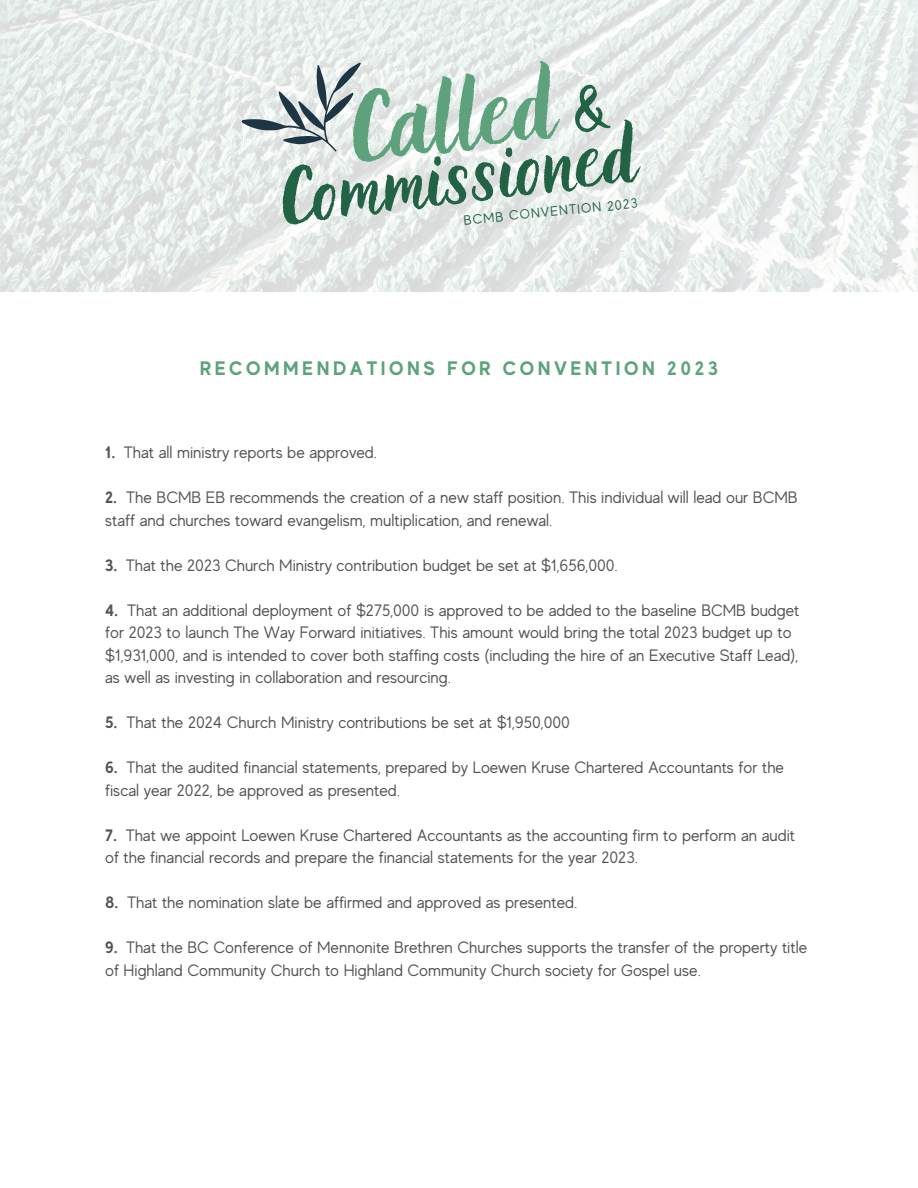
<style>
.page{position:relative;width:918px;height:1188px;background:#fff}
.page>*{position:absolute;margin:0;border:0;box-sizing:border-box;transform-origin:0 0}
.t1{font:78px "Holla";color:#5ea27d}
.t2{font:63.3px "Holla";color:#226245}
.t3{font:700 19.5px "MADE Evolve Sans";letter-spacing:.18em;color:#5ea27d}
.t4{font:16.5px/22.5px "MADE Evolve Sans";color:#545454}
.t5{font:13.5px "MADE Evolve Sans";color:#226245}
.s1{font-weight:700}
</style>
<div class="page">
<img style="left:0;top:0;width:918px;height:291px">
<svg style="left:241px;top:34px;width:152px;height:151px"></svg>
<svg style="left:571px;top:82px;width:40px;height:51px"></svg>
<h1 class="t1" style="left:346px;top:86px;width:207px;rotate:-7deg">Called</h1>
<p class="t5" style="left:463px;top:213px;width:176px;rotate:-6deg">BCMB CONVENTION 2023</p>
<h2 class="t2" style="left:277px;top:163px;width:360px;rotate:-7deg">Commissioned</h2>
<p class="t3" style="left:200px;top:356px;width:520px">RECOMMENDATIONS FOR CONVENTION 2023</p>
<p class="t4" style="left:105px;top:442px;width:273px"><span class="s1">1.</span> That all ministry reports be approved.</p>
<p class="t4" style="left:105px;top:487px;width:694px"><span class="s1">2.</span> The BCMB EB recommends the creation of a new staff position. This individual will lead our BCMB staff and churches toward evangelism, multiplication, and renewal.</p>
<p class="t4" style="left:105px;top:554px;width:514px"><span class="s1">3.</span> That the 2023 Church Ministry contribution budget be set at $1,656,000.</p>
<p class="t4" style="left:105px;top:599px;width:696px"><span class="s1">4.</span> That an additional deployment of $275,000 is approved to be added to the baseline BCMB budget for 2023 to launch The Way Forward initiatives. This amount would bring the total 2023 budget up to $1,931,000, and is intended to cover both staffing costs (including the hire of an Executive Staff Lead), as well as investing in collaboration and resourcing.</p>
<p class="t4" style="left:105px;top:712px;width:466px"><span class="s1">5.</span> That the 2024 Church Ministry contributions be set at $1,950,000</p>
<p class="t4" style="left:105px;top:757px;width:680px"><span class="s1">6.</span> That the audited financial statements, prepared by Loewen Kruse Chartered Accountants for the fiscal year 2022, be approved as presented.</p>
<p class="t4" style="left:105px;top:824px;width:691px"><span class="s1">7.</span> That we appoint Loewen Kruse Chartered Accountants as the accounting firm to perform an audit of the financial records and prepare the financial statements for the year 2023.</p>
<p class="t4" style="left:105px;top:892px;width:474px"><span class="s1">8.</span> That the nomination slate be affirmed and approved as presented.</p>
<p class="t4" style="left:105px;top:937px;width:703px"><span class="s1">9.</span> That the BC Conference of Mennonite Brethren Churches supports the transfer of the property title of Highland Community Church to Highland Community Church society for Gospel use.</p>
</div>
